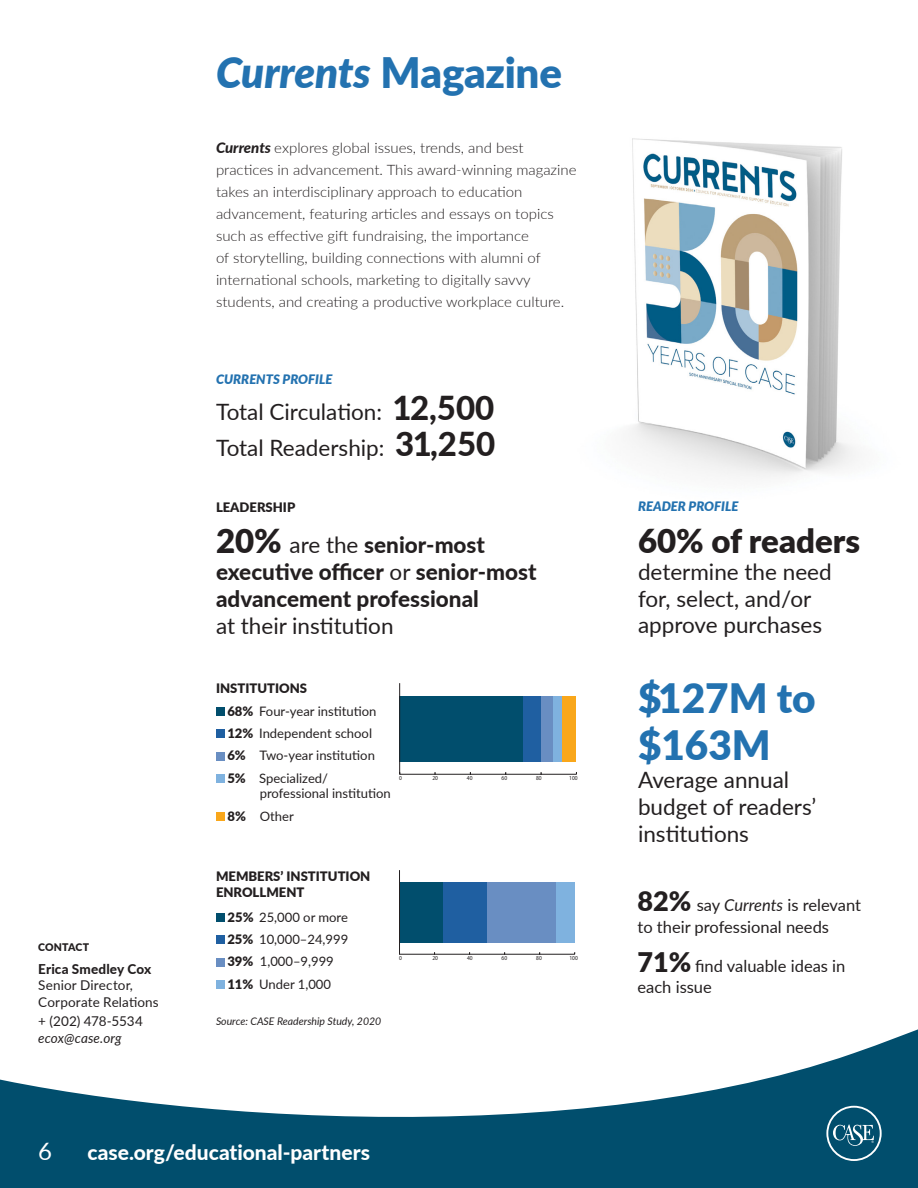
<style>
.page{position:relative;width:918px;height:1188px;background:#fff}
.page>*{position:absolute;margin:0;border:0;box-sizing:border-box;transform-origin:0 0}
.head_37{font:italic 900 42px "Lato";letter-spacing:-.01em;color:#2372b0}
.t1{font:900 40.5px "Lato";color:#2372b0}
.t2{font:900 33px "Lato";color:#231f20}
.t3{font:800 33px "Lato";color:#231f20}
.t4{font:24px "Lato";color:#fff}
.t5{font:22.5px/26.2px "Lato";color:#231f20}
.t6{font:800 22.5px/27px "Lato";color:#231f20}
.t7{font:800 21px "Lato";color:#fff}
.t8{font:16.5px/21.3px "Lato";color:#231f20}
.Body_style{font:300 14.4px/22px "Lato";color:#231f20;scale:1.04 1}
.t9{font:13.5px/16.5px "Lato";letter-spacing:.01em;color:#231f20}
.t10{font:800 13.5px "Lato";letter-spacing:.01em;color:#231f20}
.t11{font:italic 13.5px "Lato";letter-spacing:.01em;color:#231f20}
.t12{font:13.05px/15.6px "Lato";color:#231f20}
.t13{font:900 13.05px/16.2px "Lato";color:#231f20}
.Red_tag{font:italic 900 13.05px "Lato";color:#2372b0}
.t14{font:italic 10.5px "Lato";color:#231f20}
.t15{font:900 10.5px "Lato";letter-spacing:.005em;color:#231f20}
.t16{font:6.15px "Myriad Pro";color:#231f20;scale:.9 1}
.s1{font-style:normal}
.s2{font-weight:800;font-style:italic}
.s3{font-weight:900;font-size:33px}
.s4{font-weight:400}
.s5{font-weight:900}
.s6{font-weight:900;font-size:27px}
.s7{font-style:italic}
</style>
<div class="page">
<img style="left:630px;top:138px;width:226px;height:339px">
<div style="left:216px;top:707px;width:9px;height:9px;background:#014e6d"></div>
<div style="left:216px;top:729px;width:9px;height:9px;background:#1f5fa1"></div>
<div style="left:216px;top:752px;width:9px;height:8px;background:#698ec2"></div>
<div style="left:216px;top:774px;width:9px;height:9px;background:#7fb2df"></div>
<div style="left:216px;top:812px;width:9px;height:9px;background:#f9a71b"></div>
<div style="left:216px;top:913px;width:9px;height:9px;background:#014e6d"></div>
<div style="left:216px;top:935px;width:9px;height:9px;background:#1f5fa1"></div>
<div style="left:216px;top:958px;width:9px;height:8px;background:#698ec2"></div>
<div style="left:216px;top:981px;width:9px;height:8px;background:#7fb2df"></div>
<div style="left:562px;top:696px;width:13px;height:66px;background:#f9a71b"></div>
<div style="left:553px;top:696px;width:9px;height:66px;background:#7fb2df"></div>
<div style="left:541px;top:696px;width:12px;height:66px;background:#698ec2"></div>
<div style="left:523px;top:696px;width:18px;height:66px;background:#1f5fa1"></div>
<div style="left:400px;top:696px;width:123px;height:66px;background:#014e6d"></div>
<hr style="left:400px;top:774px;width:176px;height:1px;background:#231f20">
<hr style="left:399px;top:683px;width:1px;height:91px;background:#231f20">
<div style="left:556px;top:882px;width:19px;height:60px;background:#7fb2df"></div>
<div style="left:487px;top:882px;width:69px;height:60px;background:#698ec2"></div>
<div style="left:400px;top:882px;width:43px;height:60px;background:#014e6d"></div>
<div style="left:443px;top:882px;width:44px;height:60px;background:#1f5fa1"></div>
<hr style="left:400px;top:954px;width:175px;height:1px;background:#231f20">
<hr style="left:399px;top:870px;width:1px;height:84px;background:#231f20">
<svg style="left:0;top:1029px;width:918px;height:159px;fill:#014e6d"></svg>
<svg style="left:833px;top:1124px;width:41px;height:22px"></svg>
<div style="left:826px;top:1106px;width:56px;height:55px;border:2px solid #fff;border-radius:50%"></div>
<p class="head_37" style="left:216px;top:41px;width:348px">Currents <span class="s1">Magazine</span></p>
<p class="Body_style" style="left:216px;top:136px;width:348px"><span class="s2">Currents</span> explores global issues, trends, and best practices in advancement. This award-winning magazine takes an interdisciplinary approach to education advancement, featuring articles and essays on topics such as effective gift fundraising, the importance<br>of storytelling, building connections with alumni of international schools, marketing to digitally savvy students, and creating a productive workplace culture.</p>
<p class="Red_tag" style="left:216px;top:370px;width:118px">CURRENTS PROFILE</p>
<p class="t5" style="left:216px;top:398px;width:168px">Total Circulation:</p>
<p class="t3" style="left:393px;top:384px;width:103px">12,500</p>
<p class="t5" style="left:216px;top:434px;width:170px">Total Readership:</p>
<p class="t3" style="left:395px;top:420px;width:102px">31,250</p>
<p class="t13" style="left:216px;top:498px;width:81px">LEADERSHIP</p>
<p class="t6" style="left:216px;top:530px;width:322px"><span class="s3">20%</span> <span class="s4">are the</span> senior-most executive officer <span class="s4">or</span> senior-most advancement professional<br><span class="s4">at their institution</span></p>
<p class="t15" style="left:38px;top:939px;width:52px">CONTACT</p>
<p class="t10" style="left:38px;top:959px;width:115px">Erica Smedley Cox</p>
<p class="t9" style="left:38px;top:977px;width:122px">Senior Director,<br>Corporate Relations</p>
<p class="t9" style="left:38px;top:1013px;width:106px">+ (202) 478-5534</p>
<p class="t11" style="left:38px;top:1028px;width:85px">ecox@case.org</p>
<p class="t13" style="left:216px;top:680px;width:93px">INSTITUTIONS</p>
<p class="t12" style="left:227px;top:703px;width:151px"><span class="s5">68%</span> Four-year institution</p>
<p class="t12" style="left:227px;top:725px;width:146px"><span class="s5">12%</span> Independent school</p>
<p class="t12" style="left:227px;top:747px;width:149px"><span class="s5">6%</span> Two-year institution</p>
<p class="t12" style="left:260px;top:770px;width:133px;text-indent:-32px"><span class="s5">5%</span> Specialized/ professional institution</p>
<p class="t12" style="left:228px;top:808px;width:68px"><span class="s5">8%</span> Other</p>
<p class="t16" style="left:399px;top:774px;width:5px">0</p>
<p class="t16" style="left:432px;top:774px;width:8px">20</p>
<p class="t16" style="left:467px;top:774px;width:8px">40</p>
<p class="t16" style="left:502px;top:774px;width:8px">60</p>
<p class="t16" style="left:536px;top:774px;width:8px">80</p>
<p class="t16" style="left:569px;top:774px;width:11px">100</p>
<p class="t13" style="left:216px;top:867px;width:156px">MEMBERS’ INSTITUTION<br>ENROLLMENT</p>
<p class="t12" style="left:228px;top:908px;width:122px"><span class="s5">25%</span> 25,000 or more</p>
<p class="t12" style="left:227px;top:931px;width:122px"><span class="s5">25%</span> 10,000–24,999</p>
<p class="t12" style="left:227px;top:953px;width:108px"><span class="s5">39%</span> 1,000–9,999</p>
<p class="t12" style="left:227px;top:976px;width:105px"><span class="s5">11%</span> Under 1,000</p>
<p class="t14" style="left:216px;top:1014px;width:167px">Source: CASE Readership Study, 2020</p>
<p class="t16" style="left:399px;top:954px;width:5px">0</p>
<p class="t16" style="left:432px;top:954px;width:8px">20</p>
<p class="t16" style="left:467px;top:954px;width:8px">40</p>
<p class="t16" style="left:502px;top:954px;width:8px">60</p>
<p class="t16" style="left:536px;top:954px;width:8px">80</p>
<p class="t16" style="left:569px;top:954px;width:11px">100</p>
<h3 class="t4" style="left:38px;top:1135px;width:15px">6</h3>
<h3 class="t7" style="left:87px;top:1137px;width:284px">case.org/educational-partners</h3>
<p class="Red_tag" style="left:638px;top:497px;width:102px">READER PROFILE</p>
<p class="t2" style="left:638px;top:516px;width:224px">60% of readers</p>
<p class="t5" style="left:638px;top:558px;width:195px">determine the need for, select, and/or approve purchases</p>
<p class="t1" style="left:638px;top:668px;width:179px">$127M to</p>
<p class="t1" style="left:638px;top:714px;width:134px">$163M</p>
<p class="t5" style="left:638px;top:765px;width:180px;line-height:27px">Average annual budget of readers’ institutions</p>
<p class="t8" style="left:638px;top:894px;width:225px"><span class="s6">82%</span> say <span class="s7">Currents</span> is relevant to their professional needs</p>
<p class="t8" style="left:638px;top:954px;width:209px"><span class="s6">71%</span> find valuable ideas in each issue</p>
</div>
